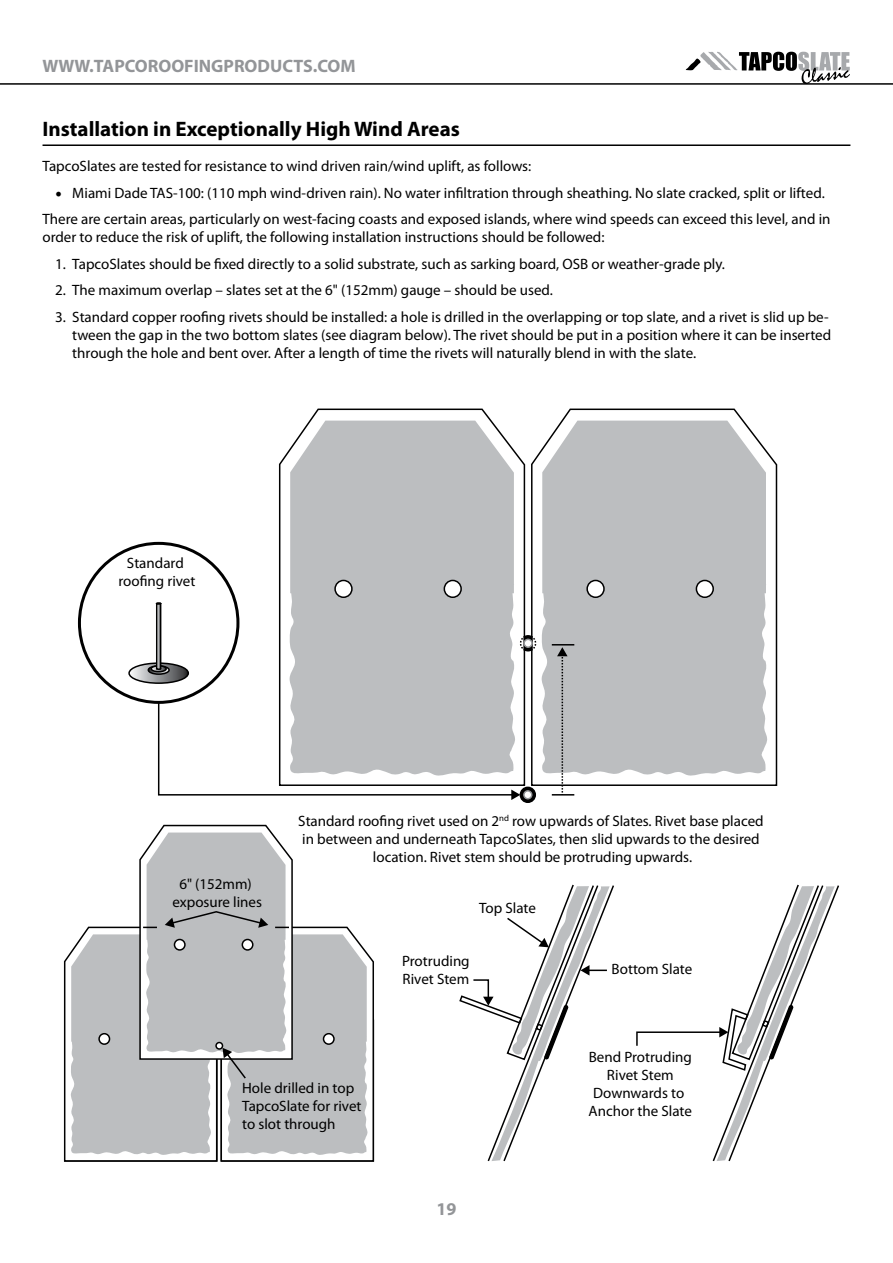
<style>
.page{position:relative;width:893px;height:1263px;background:#fff}
.page>*{position:absolute;margin:0;border:0;box-sizing:border-box;transform-origin:0 0}
.t1{font:700 21px "Myriad Pro";color:#000}
.t2{font:700 18px "Myriad Pro";color:#939598}
.t3{font:15px/18px "Myriad Pro";color:#000;text-align:center}
.s1{font-family:"Minion Pro";font-size:18px}
</style>
<div class="page">
<hr style="left:0;top:83px;width:893px;height:2px;background:#000">
<svg style="left:686px;top:51px;width:164px;height:33px"></svg>
<hr style="left:43px;top:144px;width:807px;height:2px;background:#000">
<svg style="left:278px;top:408px;width:248px;height:194px"></svg>
<div style="left:289px;top:421px;width:227px;height:181px;background:#bcbec0"></div>
<div style="left:335px;top:580px;width:17px;height:17px;background:#fff;border-radius:50%"></div>
<div style="left:334px;top:580px;width:19px;height:18px;border:2px solid #000;border-radius:50%"></div>
<div style="left:444px;top:580px;width:17px;height:17px;background:#fff;border-radius:50%"></div>
<div style="left:444px;top:580px;width:18px;height:18px;border:2px solid #000;border-radius:50%"></div>
<svg style="left:531px;top:408px;width:247px;height:378px"></svg>
<div style="left:541px;top:421px;width:227px;height:355px;background:#bcbec0"></div>
<div style="left:587px;top:580px;width:17px;height:17px;background:#fff;border-radius:50%"></div>
<div style="left:586px;top:580px;width:19px;height:18px;border:2px solid #000;border-radius:50%"></div>
<div style="left:696px;top:580px;width:17px;height:17px;background:#fff;border-radius:50%"></div>
<div style="left:696px;top:580px;width:18px;height:18px;border:2px solid #000;border-radius:50%"></div>
<div style="left:128px;top:662px;width:61px;height:22px;border:2px solid #000;border-radius:50%"></div>
<div style="left:520px;top:787px;width:16px;height:16px;border:2px solid #000;border-radius:50%"></div>
<svg style="left:129px;top:602px;width:408px;height:198px"></svg>
<svg style="left:552px;top:644px;width:22px;height:151px"></svg>
<svg style="left:63px;top:824px;width:312px;height:338px"></svg>
<svg style="left:459px;top:884px;width:155px;height:278px"></svg>
<svg style="left:636px;top:884px;width:203px;height:278px"></svg>
<p class="t2" style="left:42px;top:56px;width:315px">WWW.TAPCOROOFINGPRODUCTS.COM</p>
<h1 class="t1" style="left:43px;top:117px;width:419px">Installation in Exceptionally High Wind Areas</h1>
<p class="t3" style="left:43px;top:157px;width:490px">TapcoSlates are tested for resistance to wind driven rain/wind uplift, as follows:</p>
<p class="t3" style="left:43px;top:179px;width:789px;line-height:26.5px"><span class="s1">•</span> Miami Dade TAS-100: (110 mph wind-driven rain). No water infiltration through sheathing. No slate cracked, split or lifted.<br>There are certain areas, particularly on west-facing coasts and exposed islands, where wind speeds can exceed this level, and in</p>
<p class="t3" style="left:43px;top:228px;width:563px">order to reduce the risk of uplift, the following installation instructions should be followed:</p>
<p class="t3" style="left:55px;top:255px;width:671px">1. TapcoSlates should be fixed directly to a solid substrate, such as sarking board, OSB or weather-grade ply.</p>
<p class="t3" style="left:55px;top:281px;width:499px">2. The maximum overlap – slates set at the 6" (152mm) gauge – should be used.</p>
<p class="t3" style="left:72px;top:308px;width:760px;text-align:left;text-indent:-17px">3. Standard copper roofing rivets should be installed: a hole is drilled in the overlapping or top slate, and a rivet is slid up be&shy;tween the gap in the two bottom slates (see diagram below). The rivet should be put in a position where it can be inserted through the hole and bent over. After a length of time the rivets will naturally blend in with the slate.</p>
<p class="t3" style="left:118px;top:554px;width:78px">Standard roofing rivet</p>
<p class="t3" style="left:172px;top:875px;width:91px">6" (152mm) exposure lines</p>
<p class="t3" style="left:298px;top:812px;width:467px">Standard roofing rivet used on 2<sup>nd</sup> row upwards of Slates. Rivet base placed in between and underneath TapcoSlates, then slid upwards to the desired location. Rivet stem should be protruding upwards.</p>
<p class="t3" style="left:479px;top:899px;width:58px">Top Slate</p>
<p class="t3" style="left:402px;top:952px;width:69px;text-align:left">Protruding<br>Rivet Stem</p>
<p class="t3" style="left:612px;top:960px;width:82px">Bottom Slate</p>
<p class="t3" style="left:242px;top:1079px;width:121px;text-align:left">Hole drilled in top<br>TapcoSlate for rivet to slot through</p>
<p class="t2" style="left:436px;top:1199px;width:21px">19</p>
<p class="t3" style="left:589px;top:1048px;width:105px">Bend Protruding<br>Rivet Stem<br>Downwards to<br>Anchor the Slate</p>
</div>
